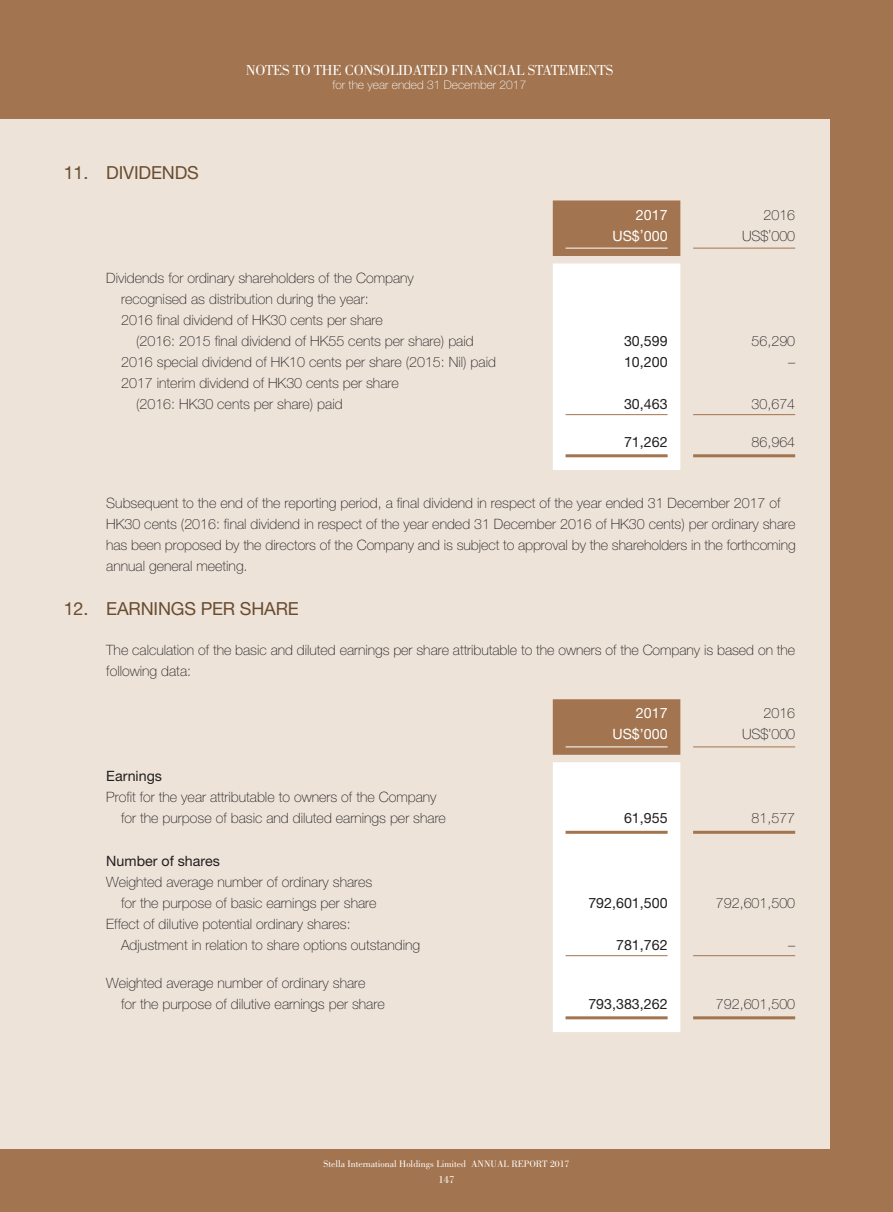
<style>
.page{position:relative;width:893px;height:1212px;background:#a2744f}
.page>*{position:absolute;margin:0;border:0;box-sizing:border-box;transform-origin:0 0}
.Heading_1{font:18px "Helvetica Neue LT Std";letter-spacing:-.01em;color:#6a4c30}
.t1{font:15px "Bodoni Std";letter-spacing:-.02em;color:#fff}
.Body_Text{font:100 14.25px/21px "Helvetica Neue LT Std";color:#231f20}
.Body_Text-2{font:14.25px "Helvetica Neue LT Std";color:#231f20}
.Body_Text-3{font:14.25px "Helvetica Neue LT Std";color:#fff}
.t2{font:100 12px "Helvetica Neue LT Std";color:#fff}
.t3{font:10.5px "Bodoni Std";color:#fff}
.t4{font:9.75px "Bodoni Std";color:#fff}
</style>
<div class="page">
<div style="left:0;top:119px;width:829px;height:1029px;background:#ede3d9"></div>
<div style="left:553px;top:200px;width:127px;height:56px;background:#a2744f"></div>
<div style="left:553px;top:263px;width:127px;height:207px;background:#fff"></div>
<hr style="left:566px;top:248px;width:102px;height:1px;background:#fff">
<hr style="left:693px;top:248px;width:102px;height:1px;background:#a2744f">
<hr style="left:566px;top:414px;width:102px;height:1px;background:#a2744f">
<hr style="left:693px;top:414px;width:102px;height:1px;background:#a2744f">
<hr style="left:566px;top:454px;width:102px;height:3px;background:#a2744f">
<hr style="left:693px;top:454px;width:102px;height:3px;background:#a2744f">
<div style="left:553px;top:699px;width:127px;height:56px;background:#a2744f"></div>
<div style="left:553px;top:762px;width:127px;height:270px;background:#fff"></div>
<hr style="left:566px;top:746px;width:102px;height:1px;background:#fff">
<hr style="left:693px;top:746px;width:102px;height:1px;background:#a2744f">
<hr style="left:566px;top:831px;width:102px;height:3px;background:#a2744f">
<hr style="left:693px;top:831px;width:102px;height:3px;background:#a2744f">
<hr style="left:566px;top:955px;width:102px;height:1px;background:#a2744f">
<hr style="left:693px;top:955px;width:102px;height:1px;background:#a2744f">
<hr style="left:566px;top:1016px;width:102px;height:3px;background:#a2744f">
<hr style="left:693px;top:1016px;width:102px;height:3px;background:#a2744f">
<p class="Heading_1" style="left:64px;top:162px;width:137px">11. DIVIDENDS</p>
<p class="t1" style="left:246px;top:62px;width:369px">NOTES TO THE CONSOLIDATED FINANCIAL STATEMENTS</p>
<p class="t2" style="left:333px;top:78px;width:195px">for the year ended 31 December 2017</p>
<p class="Body_Text-3" style="left:636px;top:206px;width:33px">2017</p>
<p class="Body_Text" style="left:763px;top:204px;width:33px">2016</p>
<p class="Body_Text-3" style="left:612px;top:227px;width:57px">US$’000</p>
<p class="Body_Text" style="left:742px;top:225px;width:55px">US$’000</p>
<p class="Body_Text" style="left:121px;top:267px;width:294px;text-indent:-15px">Dividends for ordinary shareholders of the Company recognised as distribution during the year:</p>
<p class="Body_Text" style="left:136px;top:309px;width:339px;text-indent:-15px">2016 final dividend of HK30 cents per share<br>(2016: 2015 final dividend of HK55 cents per share) paid</p>
<p class="Body_Text-2" style="left:624px;top:332px;width:45px">30,599</p>
<p class="Body_Text" style="left:752px;top:330px;width:45px">56,290</p>
<p class="Body_Text" style="left:121px;top:351px;width:376px">2016 special dividend of HK10 cents per share (2015: Nil) paid</p>
<p class="Body_Text-2" style="left:624px;top:353px;width:45px">10,200</p>
<p class="Body_Text" style="left:788px;top:351px;width:9px">–</p>
<p class="Body_Text" style="left:136px;top:372px;width:264px;text-indent:-15px">2017 interim dividend of HK30 cents per share (2016: HK30 cents per share) paid</p>
<p class="Body_Text-2" style="left:624px;top:395px;width:45px">30,463</p>
<p class="Body_Text" style="left:752px;top:393px;width:45px">30,674</p>
<p class="Body_Text-2" style="left:624px;top:433px;width:45px">71,262</p>
<p class="Body_Text" style="left:752px;top:431px;width:45px">86,964</p>
<p class="Body_Text" style="left:106px;top:493px;width:691px">Subsequent to the end of the reporting period, a final dividend in respect of the year ended 31 December 2017 of HK30 cents (2016: final dividend in respect of the year ended 31 December 2016 of HK30 cents) per ordinary share has been proposed by the directors of the Company and is subject to approval by the shareholders in the forthcoming annual general meeting.</p>
<p class="Heading_1" style="left:64px;top:598px;width:237px">12. EARNINGS PER SHARE</p>
<p class="Body_Text" style="left:106px;top:640px;width:691px">The calculation of the basic and diluted earnings per share attributable to the owners of the Company is based on the following data:</p>
<p class="Body_Text-3" style="left:636px;top:705px;width:33px">2017</p>
<p class="Body_Text" style="left:763px;top:703px;width:33px">2016</p>
<p class="Body_Text-3" style="left:612px;top:726px;width:57px">US$’000</p>
<p class="Body_Text" style="left:742px;top:724px;width:55px">US$’000</p>
<p class="Body_Text-2" style="left:106px;top:768px;width:57px">Earnings</p>
<p class="Body_Text" style="left:121px;top:787px;width:326px;text-indent:-15px">Profit for the year attributable to owners of the Company for the purpose of basic and diluted earnings per share</p>
<p class="Body_Text-2" style="left:624px;top:810px;width:45px">61,955</p>
<p class="Body_Text" style="left:752px;top:808px;width:45px">81,577</p>
<p class="Body_Text-2" style="left:106px;top:852px;width:115px">Number of shares</p>
<p class="Body_Text" style="left:106px;top:871px;width:272px;text-align:right">Weighted average number of ordinary shares for the purpose of basic earnings per share</p>
<p class="Body_Text-2" style="left:588px;top:894px;width:81px">792,601,500</p>
<p class="Body_Text" style="left:716px;top:892px;width:81px">792,601,500</p>
<p class="Body_Text" style="left:106px;top:913px;width:246px">Effect of dilutive potential ordinary shares:</p>
<p class="Body_Text" style="left:121px;top:934px;width:300px">Adjustment in relation to share options outstanding</p>
<p class="Body_Text-2" style="left:616px;top:936px;width:53px">781,762</p>
<p class="Body_Text" style="left:788px;top:934px;width:9px">–</p>
<p class="Body_Text" style="left:121px;top:972px;width:265px;text-indent:-15px">Weighted average number of ordinary share<br>for the purpose of dilutive earnings per share</p>
<p class="Body_Text-2" style="left:588px;top:995px;width:81px">793,383,262</p>
<p class="Body_Text" style="left:716px;top:993px;width:81px">792,601,500</p>
<p class="t4" style="left:323px;top:1158px;width:248px">Stella International Holdings Limited ANNUAL REPORT 2017</p>
<p class="t3" style="left:439px;top:1174px;width:17px">147</p>
</div>
